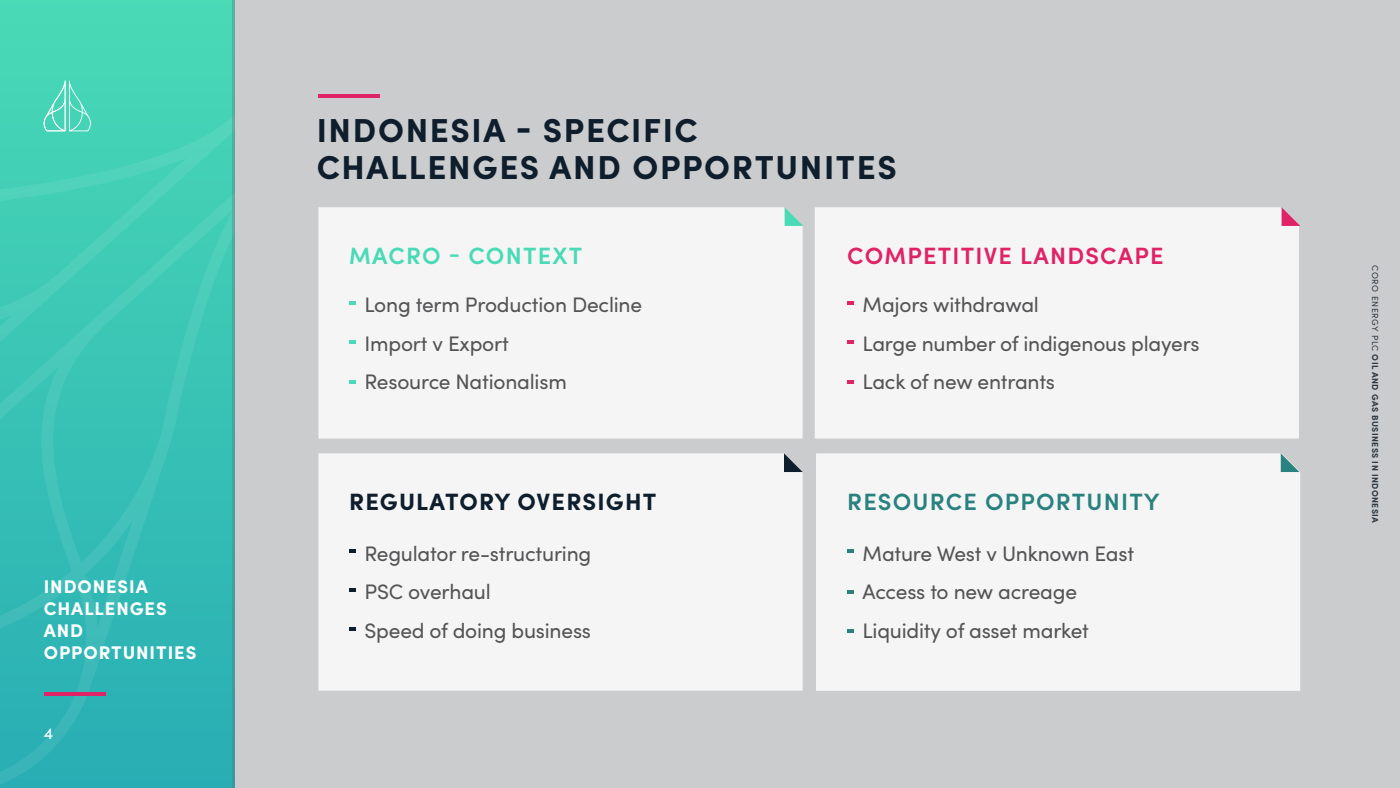
<style>
.page{position:relative;width:1400px;height:788px;background:#fff}
.page>*{position:absolute;margin:0;border:0;box-sizing:border-box;transform-origin:0 0}
.t1{font:700 33.25px/36.8px "Sofia Pro";letter-spacing:.05em;color:#0f1e2c}
.t2{font:600 23.62px "Sofia Pro";letter-spacing:.05em;color:#e02266}
.t3{font:700 23.62px "Sofia Pro";letter-spacing:.05em;color:#0f1e2c}
.t4{font:600 23.62px "Sofia Pro";letter-spacing:.05em;color:#298280}
.t5{font:600 23.62px "Sofia Pro";letter-spacing:.05em;color:#4adab6}
.t6{font:21px/38.5px "Sofia Pro";letter-spacing:-.01em;color:#545456}
.t7{font:700 18.38px/22.1px "Sofia Pro";letter-spacing:.05em;color:#fff}
.t8{font:16.62px "Sofia Pro";color:#fff}
.t9{font:700 8.75px "Sofia Pro";letter-spacing:.05em;color:#0f1e2c}
.s1{font-weight:400}
</style>
<div class="page">
<div style="left:0;top:0;width:234px;height:788px;background:#47d6b6"></div>
<svg style="left:43px;top:115px;width:190px;height:43px"></svg>
<svg style="left:0;top:158px;width:281px;height:630px"></svg>
<svg style="left:0;top:388px;width:105px;height:150px;background:#38c0b5"></svg>
<hr style="left:44px;top:692px;width:62px;height:3px;background:#e02266">
<svg style="left:44px;top:80px;width:47px;height:51px"></svg>
<div style="left:233px;top:0;width:1167px;height:787px;background:#cbcccd"></div>
<div style="left:318px;top:207px;width:485px;height:231px;background:#f5f5f5"></div>
<div style="left:815px;top:207px;width:484px;height:231px;background:#f5f5f5"></div>
<div style="left:816px;top:453px;width:484px;height:237px;background:#f5f5f5"></div>
<div style="left:318px;top:453px;width:485px;height:237px;background:#f5f5f5"></div>
<svg style="left:785px;top:207px;width:18px;height:19px"></svg>
<svg style="left:1282px;top:207px;width:18px;height:19px"></svg>
<svg style="left:784px;top:453px;width:19px;height:19px"></svg>
<svg style="left:1281px;top:453px;width:18px;height:19px"></svg>
<svg style="left:349px;top:301px;width:7px;height:3px"></svg>
<svg style="left:847px;top:301px;width:7px;height:3px"></svg>
<svg style="left:349px;top:549px;width:7px;height:4px"></svg>
<svg style="left:847px;top:549px;width:7px;height:4px"></svg>
<svg style="left:349px;top:341px;width:7px;height:3px"></svg>
<svg style="left:847px;top:341px;width:7px;height:3px"></svg>
<svg style="left:847px;top:380px;width:7px;height:3px"></svg>
<svg style="left:349px;top:588px;width:7px;height:4px"></svg>
<svg style="left:847px;top:590px;width:7px;height:3px"></svg>
<svg style="left:349px;top:380px;width:7px;height:3px"></svg>
<svg style="left:349px;top:627px;width:7px;height:4px"></svg>
<svg style="left:847px;top:629px;width:7px;height:3px"></svg>
<hr style="left:318px;top:95px;width:62px;height:3px;background:#e02266">
<p class="t7" style="left:44px;top:574px;width:154px">INDONESIA<br>CHALLENGES<br>AND<br>OPPORTUNITIES</p>
<p class="t8" style="left:44px;top:721px;width:11px">4</p>
<h1 class="t1" style="left:317px;top:110px;width:581px">INDONESIA - SPECIFIC<br>CHALLENGES AND OPPORTUNITES</h1>
<p class="t5" style="left:349px;top:238px;width:235px">MACRO - CONTEXT</p>
<p class="t2" style="left:847px;top:238px;width:318px">COMPETITIVE LANDSCAPE</p>
<p class="t6" style="left:365px;top:284px;width:279px">Long term Production Decline<br>Import v Export<br>Resource Nationalism</p>
<p class="t6" style="left:863px;top:284px;width:339px">Majors withdrawal<br>Large number of indigenous players<br>Lack of new entrants</p>
<p class="t3" style="left:349px;top:484px;width:309px">REGULATORY OVERSIGHT</p>
<p class="t4" style="left:847px;top:484px;width:314px">RESOURCE OPPORTUNITY</p>
<p class="t6" style="left:365px;top:533px;width:228px">Regulator re-structuring<br>PSC overhaul<br>Speed of doing business</p>
<p class="t6" style="left:863px;top:533px;width:273px">Mature West v Unknown East<br>Access to new acreage<br>Liquidity of asset market</p>
<p class="t9" style="left:1382px;top:265px;width:259px;rotate:90deg"><span class="s1">CORO ENERGY PLC</span> OIL AND GAS BUSINESS IN INDONESIA</p>
</div>
